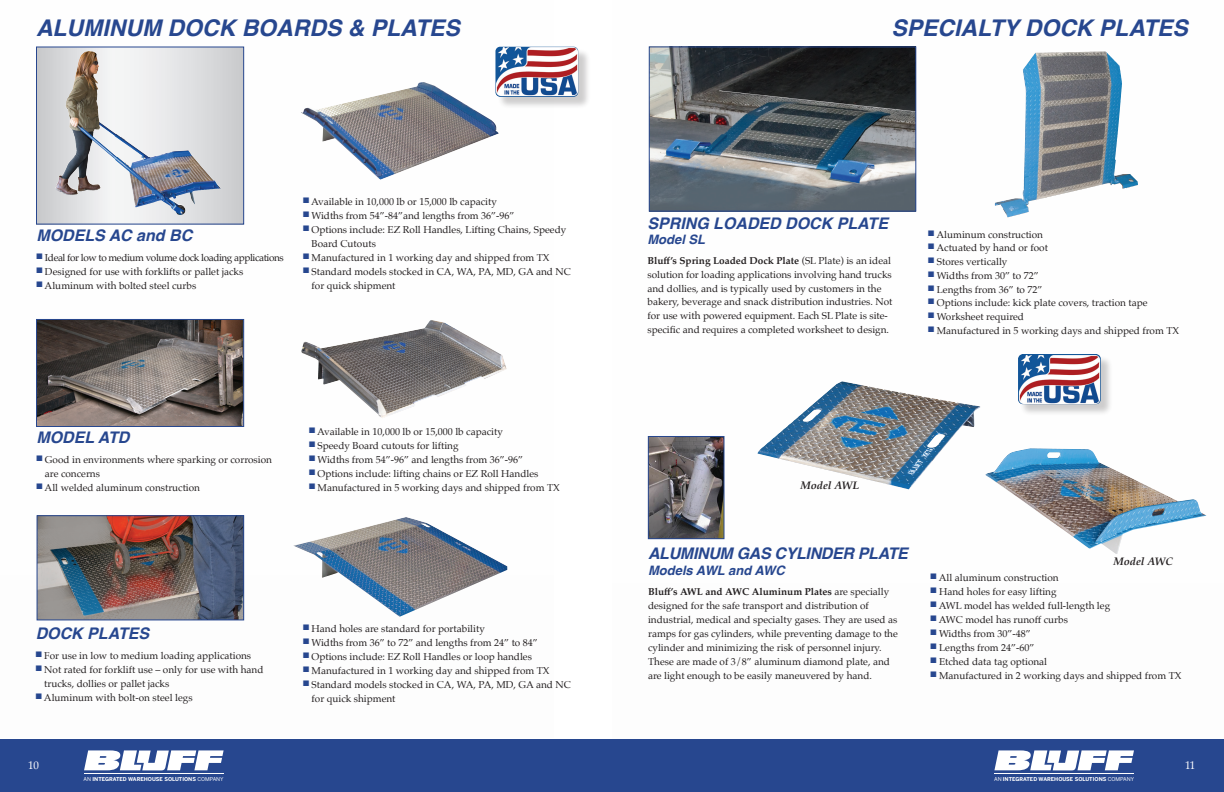
<style>
.page{position:relative;width:1224px;height:792px;background:#fff}
.page>*{position:absolute;margin:0;border:0;box-sizing:border-box;transform-origin:0 0}
.t1{font:italic 700 23px "Helvetica";color:#27478f}
.t2{font:italic 700 16px "Helvetica";color:#27478f}
.t3{font:italic 700 16px "Helvetica";letter-spacing:-.02em;color:#27478f}
.t4{font:italic 700 13px "Helvetica";color:#27478f}
.t5{font:italic 700 11px "Palatino";color:#231f20}
.t6{font:11px "Palatino";color:#fff}
.t7{font:10px/14px "Palatino";color:#231f20}
.t8{font:10px "Palatino";letter-spacing:-.04em;color:#231f20}
.t9{font:700 5.3px "Benton Sans";color:#fff}
.s1{font-weight:400}
.s2{font-weight:700}
</style>
<div class="page">
<img style="left:647px;top:46px;width:560px;height:508px">
<div style="left:0;top:739px;width:1224px;height:53px;background:#27478f"></div>
<svg style="left:84px;top:750px;width:140px;height:20px"></svg>
<hr style="left:84px;top:773px;width:140px;height:1px;background:#fff">
<svg style="left:994px;top:750px;width:140px;height:20px"></svg>
<hr style="left:994px;top:773px;width:140px;height:1px;background:#fff">
<img style="left:301px;top:82px;width:198px;height:98px">
<svg style="left:38px;top:48px;width:204px;height:175px"></svg>
<img style="left:65px;top:52px;width:21px;height:96px">
<div style="left:36px;top:46px;width:208px;height:179px;border:1px solid #27478f"></div>
<img style="left:293px;top:517px;width:214px;height:100px">
<img style="left:39px;top:517px;width:203px;height:101px">
<div style="left:37px;top:515px;width:207px;height:105px;border:1px solid #27478f"></div>
<img style="left:301px;top:320px;width:206px;height:98px">
<img style="left:38px;top:321px;width:204px;height:104px">
<div style="left:36px;top:319px;width:208px;height:108px;border:1px solid #27478f"></div>
<div style="left:497px;top:48px;width:94px;height:61px;background:#231f20;opacity:.22"></div>
<img style="left:495px;top:47px;width:83px;height:50px">
<img style="left:1023px;top:51px;width:81px;height:21px">
<img style="left:800px;top:381px;width:42px;height:35px">
<img style="left:988px;top:448px;width:42px;height:25px">
<div style="left:1020px;top:356px;width:93px;height:61px;background:#231f20;opacity:.22"></div>
<img style="left:1018px;top:354px;width:83px;height:50px">
<img style="left:651px;top:49px;width:263px;height:161px">
<div style="left:649px;top:47px;width:267px;height:165px;border:1px solid #27478f"></div>
<img style="left:650px;top:438px;width:72px;height:99px">
<div style="left:648px;top:436px;width:76px;height:103px;border:1px solid #27478f"></div>
<p class="t1" style="left:36px;top:9px;width:425px">ALUMINUM DOCK BOARDS &amp; PLATES</p>
<p class="t2" style="left:36px;top:223px;width:157px">MODELS AC and BC</p>
<p class="t8" style="left:36px;top:250px;width:249px"><sup>■</sup> Ideal for low to medium volume dock loading applications</p>
<p class="t7" style="left:36px;top:265px;width:208px"><sup>■</sup> Designed for use with forklifts or pallet jacks</p>
<p class="t7" style="left:36px;top:279px;width:161px"><sup>■</sup> Aluminum with bolted steel curbs</p>
<p class="t7" style="left:303px;top:195px;width:195px"><sup>■</sup> Available in 10,000 lb or 15,000 lb capacity</p>
<p class="t7" style="left:303px;top:209px;width:213px"><sup>■</sup> Widths from 54”-84”and lengths from 36”-96”</p>
<p class="t7" style="left:312px;top:223px;width:256px;text-indent:-9px"><sup>■</sup> Options include: EZ Roll Handles, Lifting Chains, Speedy<br>Board Cutouts</p>
<p class="t7" style="left:303px;top:251px;width:248px"><sup>■</sup> Manufactured in 1 working day and shipped from TX</p>
<p class="t7" style="left:312px;top:265px;width:261px;text-indent:-9px"><sup>■</sup> Standard models stocked in CA, WA, PA, MD, GA and NC for quick shipment</p>
<p class="t2" style="left:36px;top:425px;width:95px">MODEL ATD</p>
<p class="t7" style="left:45px;top:453px;width:229px;text-indent:-9px"><sup>■</sup> Good in environments where sparking or corrosion are concerns</p>
<p class="t7" style="left:36px;top:481px;width:165px"><sup>■</sup> All welded aluminum construction</p>
<p class="t7" style="left:309px;top:425px;width:195px"><sup>■</sup> Available in 10,000 lb or 15,000 lb capacity</p>
<p class="t7" style="left:309px;top:439px;width:151px"><sup>■</sup> Speedy Board cutouts for lifting</p>
<p class="t7" style="left:309px;top:453px;width:216px"><sup>■</sup> Widths from 54”-96” and lengths from 36”-96”</p>
<p class="t7" style="left:309px;top:467px;width:231px"><sup>■</sup> Options include: lifting chains or EZ Roll Handles</p>
<p class="t7" style="left:309px;top:481px;width:252px"><sup>■</sup> Manufactured in 5 working days and shipped from TX</p>
<p class="t2" style="left:36px;top:620px;width:115px">DOCK PLATES</p>
<p class="t7" style="left:36px;top:648px;width:217px"><sup>■</sup> For use in low to medium loading applications</p>
<p class="t7" style="left:44px;top:662px;width:221px;text-indent:-9px"><sup>■</sup> Not rated for forklift use – only for use with hand trucks, dollies or pallet jacks</p>
<p class="t7" style="left:36px;top:690px;width:158px"><sup>■</sup> Aluminum with bolt-on steel legs</p>
<p class="t6" style="left:28px;top:756px;width:12px">10</p>
<p class="t9" style="left:84px;top:776px;width:142px"><span class="s1">AN</span> INTEGRATED WAREHOUSE SOLUTIONS <span class="s1">COMPANY</span></p>
<p class="t7" style="left:303px;top:622px;width:183px"><sup>■</sup> Hand holes are standard for portability</p>
<p class="t7" style="left:303px;top:636px;width:236px"><sup>■</sup> Widths from 36” to 72” and lengths from 24” to 84”</p>
<p class="t7" style="left:303px;top:650px;width:231px"><sup>■</sup> Options include: EZ Roll Handles or loop handles</p>
<p class="t7" style="left:303px;top:664px;width:248px"><sup>■</sup> Manufactured in 1 working day and shipped from TX</p>
<p class="t7" style="left:312px;top:678px;width:261px;text-indent:-9px"><sup>■</sup> Standard models stocked in CA, WA, PA, MD, GA and NC for quick shipment</p>
<p class="t1" style="left:891px;top:9px;width:298px">SPECIALTY DOCK PLATES</p>
<p class="t2" style="left:647px;top:210px;width:242px">SPRING LOADED DOCK PLATE</p>
<p class="t4" style="left:647px;top:229px;width:59px">Model SL</p>
<p class="t7" style="left:647px;top:254px;width:247px;line-height:13.7px"><span class="s2">Bluff’s Spring Loaded Dock Plate</span> (SL Plate) is an ideal solution for loading applications involving hand trucks and dollies, and is typically used by customers in the bakery, beverage and snack distribution industries. Not for use with powered equipment. Each SL Plate is site&shy;specific and requires a completed worksheet to design.</p>
<p class="t7" style="left:928px;top:227px;width:116px"><sup>■</sup> Aluminum construction</p>
<p class="t7" style="left:928px;top:241px;width:121px"><sup>■</sup> Actuated by hand or foot</p>
<p class="t7" style="left:928px;top:255px;width:81px"><sup>■</sup> Stores vertically</p>
<p class="t7" style="left:928px;top:268px;width:112px"><sup>■</sup> Widths from 30” to 72”</p>
<p class="t7" style="left:928px;top:282px;width:116px"><sup>■</sup> Lengths from 36” to 72”</p>
<p class="t7" style="left:928px;top:296px;width:221px"><sup>■</sup> Options include: kick plate covers, traction tape</p>
<p class="t7" style="left:928px;top:309px;width:97px"><sup>■</sup> Worksheet required</p>
<p class="t7" style="left:928px;top:323px;width:252px"><sup>■</sup> Manufactured in 5 working days and shipped from TX</p>
<p class="t5" style="left:800px;top:476px;width:60px">Model AWL</p>
<p class="t3" style="left:648px;top:540px;width:261px">ALUMINUM GAS CYLINDER PLATE</p>
<p class="t4" style="left:648px;top:559px;width:138px">Models AWL and AWC</p>
<p class="t7" style="left:648px;top:584px;width:251px"><span class="s2">Bluff’s AWL and AWC Aluminum Plates</span> are specially designed for the safe transport and distribution of industrial, medical and specialty gases. They are used as ramps for gas cylinders, while preventing damage to the cylinder and minimizing the risk of personnel injury.<br>These are made of 3/8” aluminum diamond plate, and are light enough to be easily maneuvered by hand.</p>
<p class="t5" style="left:1113px;top:552px;width:61px">Model AWC</p>
<p class="t7" style="left:931px;top:571px;width:130px"><sup>■</sup> All aluminum construction</p>
<p class="t7" style="left:931px;top:585px;width:128px"><sup>■</sup> Hand holes for easy lifting</p>
<p class="t7" style="left:931px;top:599px;width:181px"><sup>■</sup> AWL model has welded full-length leg</p>
<p class="t7" style="left:931px;top:613px;width:139px"><sup>■</sup> AWC model has runoff curbs</p>
<p class="t7" style="left:931px;top:627px;width:102px"><sup>■</sup> Widths from 30”-48”</p>
<p class="t7" style="left:931px;top:641px;width:105px"><sup>■</sup> Lengths from 24”-60”</p>
<p class="t7" style="left:931px;top:655px;width:118px"><sup>■</sup> Etched data tag optional</p>
<p class="t7" style="left:931px;top:669px;width:252px"><sup>■</sup> Manufactured in 2 working days and shipped from TX</p>
<p class="t9" style="left:994px;top:776px;width:142px"><span class="s1">AN</span> INTEGRATED WAREHOUSE SOLUTIONS <span class="s1">COMPANY</span></p>
<p class="t6" style="left:1185px;top:756px;width:12px">11</p>
</div>
